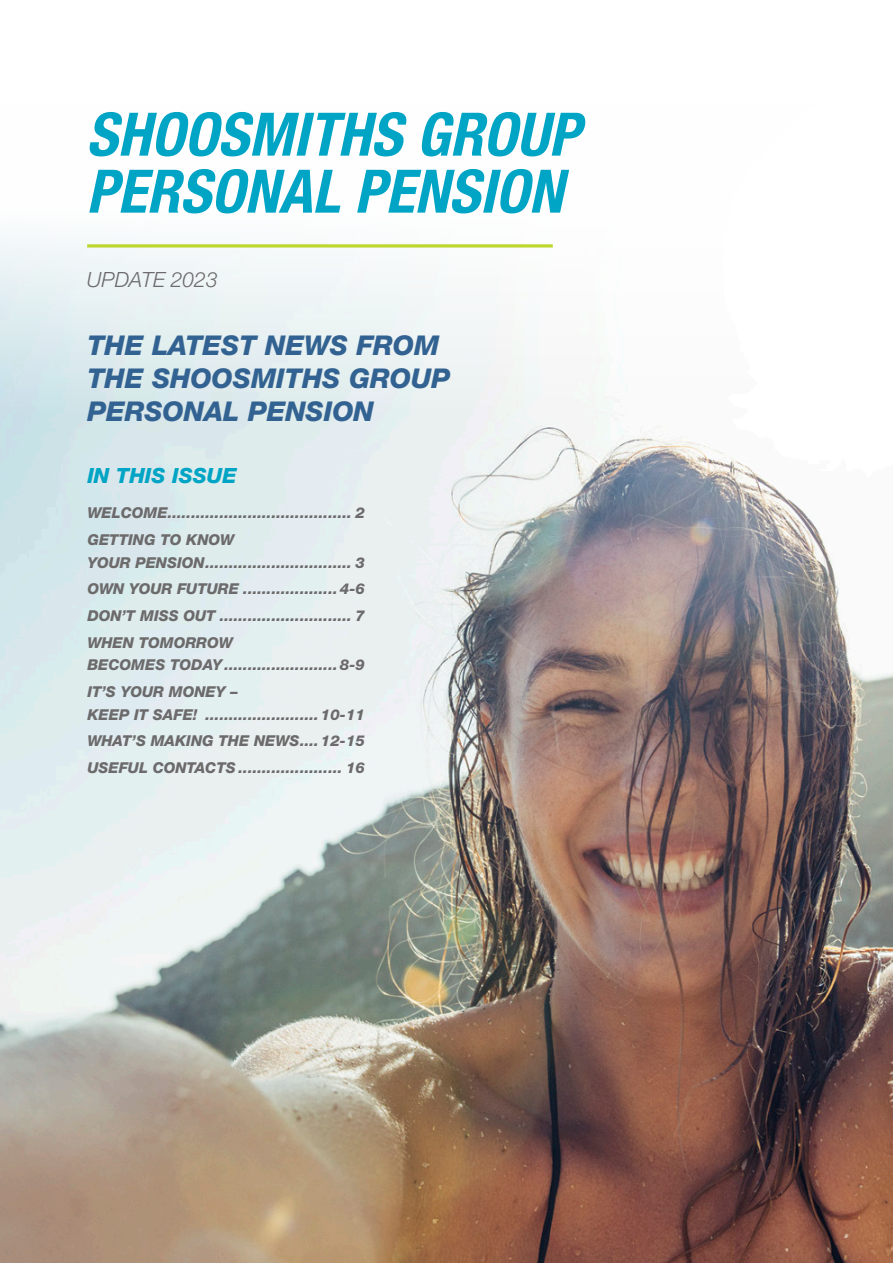
<style>
.page{position:relative;width:893px;height:1263px;background:#fff}
.page>*{position:absolute;margin:0;border:0;box-sizing:border-box;transform-origin:0 0}
.t1{font:italic 700 condensed 60px/57px "Helvetica Neue LT Std";color:#00a4c4}
.Sub_Header{font:italic 800 27.3px/33px "Helvetica Neue LT Std";color:#326291}
.Header_3{font:italic 800 21px "Helvetica Neue LT Std";color:#00a4c4}
.Sub_head_3{font:italic 300 21px "Helvetica Neue LT Std";color:#6c6a6b}
.Header_3-2{font:italic 800 15px/22.5px "Helvetica Neue LT Std";color:#6c6a6b}
</style>
<div class="page">
<img style="left:0;top:235px;width:893px;height:1028px">
<div style="left:87px;top:335px;width:370px;height:493px;background:linear-gradient(to right,#ddedef,#e9ecec)"></div>
<svg style="left:87px;top:244px;width:466px;height:4px;background:#c8dc54"></svg>
<p class="t1" style="left:86px;top:106px;width:495px">SHOOSMITHS GROUP<br>PERSONAL PENSION</p>
<p class="Sub_head_3" style="left:87px;top:267px;width:132px">UPDATE 2023</p>
<p class="Sub_Header" style="left:87px;top:328px;width:364px">THE LATEST NEWS FROM<br>THE SHOOSMITHS GROUP<br>PERSONAL PENSION</p>
<p class="Header_3" style="left:87px;top:463px;width:151px">IN THIS ISSUE</p>
<p class="Header_3-2" style="left:87px;top:502px;width:279px">WELCOME....................................... 2</p>
<p class="Header_3-2" style="left:87px;top:528px;width:279px">GETTING TO KNOW<br>YOUR PENSION............................... 3</p>
<p class="Header_3-2" style="left:87px;top:578px;width:279px">OWN YOUR FUTURE ....................4-6</p>
<p class="Header_3-2" style="left:87px;top:604px;width:279px">DON’T MISS OUT ............................ 7</p>
<p class="Header_3-2" style="left:87px;top:631px;width:279px">WHEN TOMORROW<br>BECOMES TODAY........................8-9</p>
<p class="Header_3-2" style="left:87px;top:680px;width:279px">IT’S YOUR MONEY –<br>KEEP IT SAFE! ........................10-11</p>
<p class="Header_3-2" style="left:87px;top:730px;width:279px">WHAT’S MAKING THE NEWS....12-15</p>
<p class="Header_3-2" style="left:87px;top:756px;width:279px">USEFUL CONTACTS ...................... 16</p>
</div>
